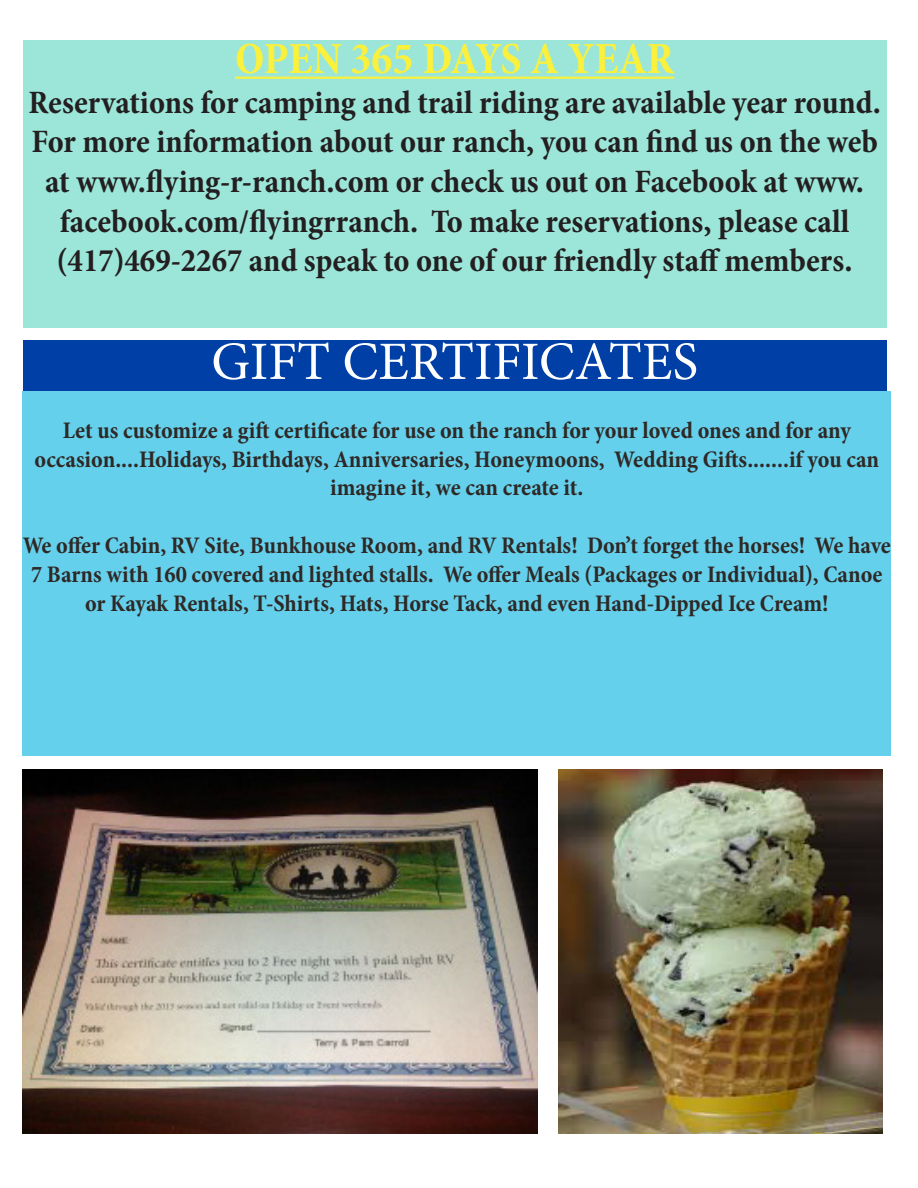
<style>
.page{position:relative;width:918px;height:1188px;background:#fff}
.page>*{position:absolute;margin:0;border:0;box-sizing:border-box;transform-origin:0 0}
.t1{font:54px "Minion Pro";color:#fff}
.t2{font:700 condensed 45px "Minion Pro";color:#fbf13c}
.t3{font:700 condensed 33px/39.6px "Minion Pro";color:#231f20;text-align:center}
.t4{font:700 condensed 24px/28.8px "Minion Pro";color:#2e2926;text-align:center}
</style>
<div class="page">
<div style="left:23px;top:40px;width:864px;height:288px;background:#9be6d9"></div>
<hr style="left:235px;top:77px;width:439px;height:2px;background:#fbf13c">
<div style="left:23px;top:340px;width:864px;height:52px;background:#0040a6"></div>
<div style="left:23px;top:392px;width:868px;height:364px;background:#65d0ec"></div>
<img style="left:23px;top:770px;width:514px;height:364px">
<img style="left:558px;top:770px;width:324px;height:364px">
<p class="t2" style="left:235px;top:28px;width:441px">OPEN 365 DAYS A YEAR</p>
<p class="t3" style="left:28px;top:82px;width:854px">Reservations for camping and trail riding are available year round.<br>For more information about our ranch, you can find us on the web at www.flying-r-ranch.com or check us out on Facebook at www. facebook.com/flyingrranch. To make reservations, please call (417)469-2267 and speak to one of our friendly staff members.</p>
<p class="t1" style="left:211px;top:326px;width:488px">GIFT CERTIFICATES</p>
<p class="t4" style="left:34px;top:416px;width:846px">Let us customize a gift certificate for use on the ranch for your loved ones and for any occasion....Holidays, Birthdays, Anniversaries, Honeymoons, Wedding Gifts.......if you can imagine it, we can create it.</p>
<p class="t4" style="left:23px;top:531px;width:870px">We offer Cabin, RV Site, Bunkhouse Room, and RV Rentals! Don’t forget the horses! We have<br>7 Barns with 160 covered and lighted stalls. We offer Meals (Packages or Individual), Canoe or Kayak Rentals, T-Shirts, Hats, Horse Tack, and even Hand-Dipped Ice Cream!</p>
</div>
